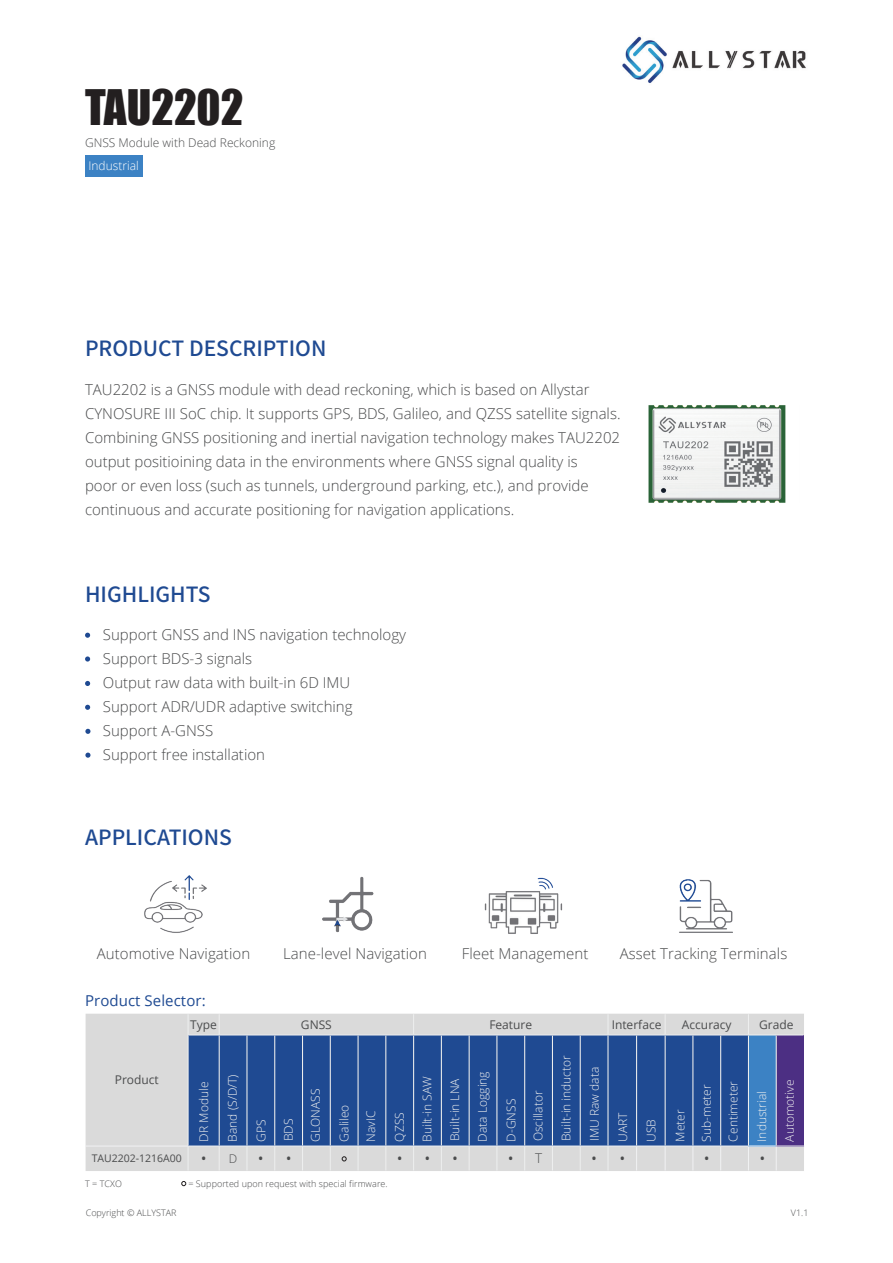
<style>
.page{position:relative;width:893px;height:1263px;background:#fff}
.page>*{position:absolute;margin:0;border:0;box-sizing:border-box;transform-origin:0 0}
.t1{font:45px "Impact";color:#231f20}
.t2{font:500 21px "Noto Sans SC";color:#1f4a92}
.t3{font:300 21px "Open Sans";color:#4b4c4d}
.t4{font:300 15px/24px "Open Sans";color:#494a4b}
.t5{font:15px "Open Sans";letter-spacing:.005em;color:#1f4a92}
.t6{font:300 12px/26.4px "Open Sans";color:#edeeee}
.t7{font:12px "Open Sans";color:#4b4c4d}
.t8{font:300 12px "Open Sans";color:#4b4c4d}
.t9{font:300 12px "Open Sans";color:#fff}
.t10{font:10.5px "Open Sans";color:#4b4c4d}
.t11{font:300 9px "Open Sans";letter-spacing:.005em;color:#494a4b}
.t12{font:300 9px "Open Sans";color:#4b4c4d}
.s1{font-weight:300;font-size:21px}
.s2{font-weight:300;font-size:12px}
.s3{font-size:13.5px}
</style>
<div class="page">
<img style="left:622px;top:36px;width:184px;height:47px">
<div style="left:85px;top:155px;width:57px;height:21px;background:#3c82c4"></div>
<div style="left:86px;top:1014px;width:718px;height:157px;background:#dadada"></div>
<div style="left:189px;top:1035px;width:559px;height:110px;background:#1f4a92"></div>
<div style="left:748px;top:1035px;width:28px;height:111px;background:#3c82c4"></div>
<div style="left:776px;top:1035px;width:28px;height:111px;background:#4c2f83"></div>
<hr style="left:188px;top:1034px;width:31px;height:1px;background:#edeeee">
<hr style="left:219px;top:1035px;width:1px;height:110px;background:#edeeee">
<hr style="left:246px;top:1035px;width:1px;height:110px;background:#edeeee">
<hr style="left:274px;top:1035px;width:1px;height:110px;background:#edeeee">
<hr style="left:302px;top:1035px;width:1px;height:110px;background:#edeeee">
<hr style="left:330px;top:1035px;width:1px;height:110px;background:#edeeee">
<hr style="left:358px;top:1035px;width:1px;height:110px;background:#edeeee">
<hr style="left:385px;top:1035px;width:1px;height:110px;background:#edeeee">
<hr style="left:413px;top:1035px;width:1px;height:110px;background:#edeeee">
<hr style="left:441px;top:1035px;width:1px;height:110px;background:#edeeee">
<hr style="left:469px;top:1035px;width:1px;height:110px;background:#edeeee">
<hr style="left:496px;top:1035px;width:1px;height:110px;background:#edeeee">
<hr style="left:524px;top:1035px;width:1px;height:110px;background:#edeeee">
<hr style="left:552px;top:1035px;width:1px;height:110px;background:#edeeee">
<hr style="left:580px;top:1035px;width:1px;height:110px;background:#edeeee">
<hr style="left:607px;top:1035px;width:1px;height:110px;background:#edeeee">
<hr style="left:636px;top:1035px;width:1px;height:110px;background:#edeeee">
<hr style="left:665px;top:1035px;width:1px;height:110px;background:#edeeee">
<hr style="left:692px;top:1035px;width:1px;height:110px;background:#edeeee">
<hr style="left:720px;top:1035px;width:1px;height:110px;background:#edeeee">
<hr style="left:748px;top:1035px;width:1px;height:110px;background:#edeeee">
<div style="left:219px;top:1014px;width:584px;height:21px;background:#dadada"></div>
<hr style="left:776px;top:1035px;width:1px;height:110px;background:#edeeee">
<svg style="left:188px;top:1146px;width:1px;height:24px"></svg>
<hr style="left:188px;top:1145px;width:31px;height:1px;background:#f0f1f2">
<svg style="left:188px;top:1014px;width:1px;height:20px"></svg>
<hr style="left:188px;top:1035px;width:1px;height:110px;background:#edeeee">
<hr style="left:85px;top:1145px;width:103px;height:1px;background:#f0f1f2">
<svg style="left:219px;top:1145px;width:585px;height:25px;background:#d7d8d9"></svg>
<img style="left:484px;top:877px;width:79px;height:57px">
<img style="left:679px;top:879px;width:53px;height:54px">
<img style="left:144px;top:875px;width:63px;height:58px">
<img style="left:322px;top:876px;width:52px;height:57px">
<img style="left:648px;top:405px;width:138px;height:98px">
<svg style="left:85px;top:633px;width:5px;height:5px"></svg>
<svg style="left:85px;top:656px;width:5px;height:5px"></svg>
<svg style="left:85px;top:681px;width:5px;height:5px"></svg>
<svg style="left:85px;top:705px;width:5px;height:5px"></svg>
<svg style="left:85px;top:729px;width:5px;height:5px"></svg>
<svg style="left:85px;top:753px;width:6px;height:5px"></svg>
<svg style="left:182px;top:1181px;width:4px;height:5px"></svg>
<h1 class="t1" style="left:85px;top:73px;width:160px">TAU2202</h1>
<p class="t8" style="left:85px;top:135px;width:192px">GNSS Module with Dead Reckoning</p>
<p class="t9" style="left:88px;top:157px;width:52px">Industrial</p>
<h2 class="t2" style="left:85px;top:336px;width:243px">PRODUCT DESCRIPTION</h2>
<p class="t4" style="left:85px;top:378px;width:537px">TAU2202 is a GNSS module with dead reckoning, which is based on Allystar CYNOSURE III SoC chip. It supports GPS, BDS, Galileo, and QZSS satellite signals.<br>Combining GNSS positioning and inertial navigation technology makes TAU2202 output positioining data in the environments where GNSS signal quality is<br>poor or even loss (such as tunnels, underground parking, etc.), and provide continuous and accurate positioning for navigation applications.</p>
<h2 class="t2" style="left:85px;top:582px;width:127px">HIGHLIGHTS</h2>
<p class="t4" style="left:103px;top:622px;width:305px">Support GNSS and INS navigation technology<br>Support BDS-3 signals<br>Output raw data with built-in 6D IMU<br>Support ADR/UDR adaptive switching<br>Support A-GNSS<br>Support free installation</p>
<h2 class="t2" style="left:85px;top:825px;width:148px">APPLICATIONS</h2>
<p class="t4" style="left:97px;top:941px;width:155px">Automotive Navigation</p>
<p class="t4" style="left:283px;top:941px;width:145px">Lane-level Navigation</p>
<p class="t4" style="left:462px;top:941px;width:128px">Fleet Management</p>
<p class="t4" style="left:620px;top:941px;width:169px">Asset Tracking Terminals</p>
<p class="t5" style="left:85px;top:990px;width:122px">Product Selector:</p>
<p class="t7" style="left:115px;top:1071px;width:46px">Product</p>
<p class="t7" style="left:190px;top:1016px;width:28px">Type</p>
<p class="t7" style="left:301px;top:1016px;width:32px">GNSS</p>
<p class="t7" style="left:489px;top:1016px;width:44px">Feature</p>
<p class="t7" style="left:612px;top:1016px;width:51px">Interface</p>
<p class="t7" style="left:682px;top:1016px;width:51px">Accuracy</p>
<p class="t7" style="left:759px;top:1016px;width:36px">Grade</p>
<p class="t6" style="left:190px;top:1141px;width:61px;rotate:-90deg">DR Module</p>
<p class="t6" style="left:219px;top:1141px;width:69px;rotate:-90deg">Band (S/D/T)</p>
<p class="t6" style="left:248px;top:1141px;width:24px;rotate:-90deg">GPS</p>
<p class="t6" style="left:275px;top:1141px;width:24px;rotate:-90deg">BDS</p>
<p class="t6" style="left:302px;top:1141px;width:54px;rotate:-90deg">GLONASS</p>
<p class="t6" style="left:331px;top:1141px;width:38px;rotate:-90deg">Galileo</p>
<p class="t6" style="left:357px;top:1141px;width:32px;rotate:-90deg">NavIC</p>
<p class="t6" style="left:386px;top:1141px;width:31px;rotate:-90deg">QZSS</p>
<p class="t6" style="left:414px;top:1141px;width:67px;rotate:-90deg">Built-in SAW</p>
<p class="t6" style="left:441px;top:1141px;width:64px;rotate:-90deg">Built-in LNA</p>
<p class="t6" style="left:469px;top:1141px;width:72px;rotate:-90deg">Data Logging</p>
<p class="t6" style="left:498px;top:1141px;width:44px;rotate:-90deg">D-GNSS</p>
<p class="t6" style="left:525px;top:1141px;width:52px;rotate:-90deg">Oscillator</p>
<p class="t6" style="left:553px;top:1141px;width:88px;rotate:-90deg">Built-in inductor</p>
<p class="t6" style="left:581px;top:1141px;width:76px;rotate:-90deg">IMU Raw data</p>
<p class="t6" style="left:609px;top:1141px;width:31px;rotate:-90deg">UART</p>
<p class="t6" style="left:637px;top:1142px;width:24px;rotate:-90deg">USB</p>
<p class="t6" style="left:667px;top:1141px;width:59px;rotate:-90deg">Meter<br>Sub-meter</p>
<p class="t6" style="left:720px;top:1141px;width:62px;rotate:-90deg">Centimeter</p>
<p class="t6" style="left:748px;top:1141px;width:52px;rotate:-90deg">Industrial</p>
<p class="t6" style="left:776px;top:1141px;width:63px;rotate:-90deg">Automotive</p>
<p class="t10" style="left:92px;top:1151px;width:202px">TAU2202-1216A00 <span class="s1">•</span> <span class="s2">D</span> <span class="s1">• •</span></p>
<h2 class="t3" style="left:396px;top:1144px;width:65px">•••</h2>
<h2 class="t3" style="left:507px;top:1144px;width:37px">• <span class="s3">T</span></h2>
<h2 class="t3" style="left:590px;top:1144px;width:38px">• •</h2>
<h2 class="t3" style="left:703px;top:1144px;width:65px">• •</h2>
<p class="t11" style="left:85px;top:1177px;width:38px">T = TCXO</p>
<p class="t11" style="left:188px;top:1177px;width:201px">= Supported upon request with special firmware.</p>
<p class="t12" style="left:86px;top:1207px;width:92px">Copyright © ALLYSTAR</p>
<p class="t12" style="left:791px;top:1207px;width:19px">V1.1</p>
</div>
